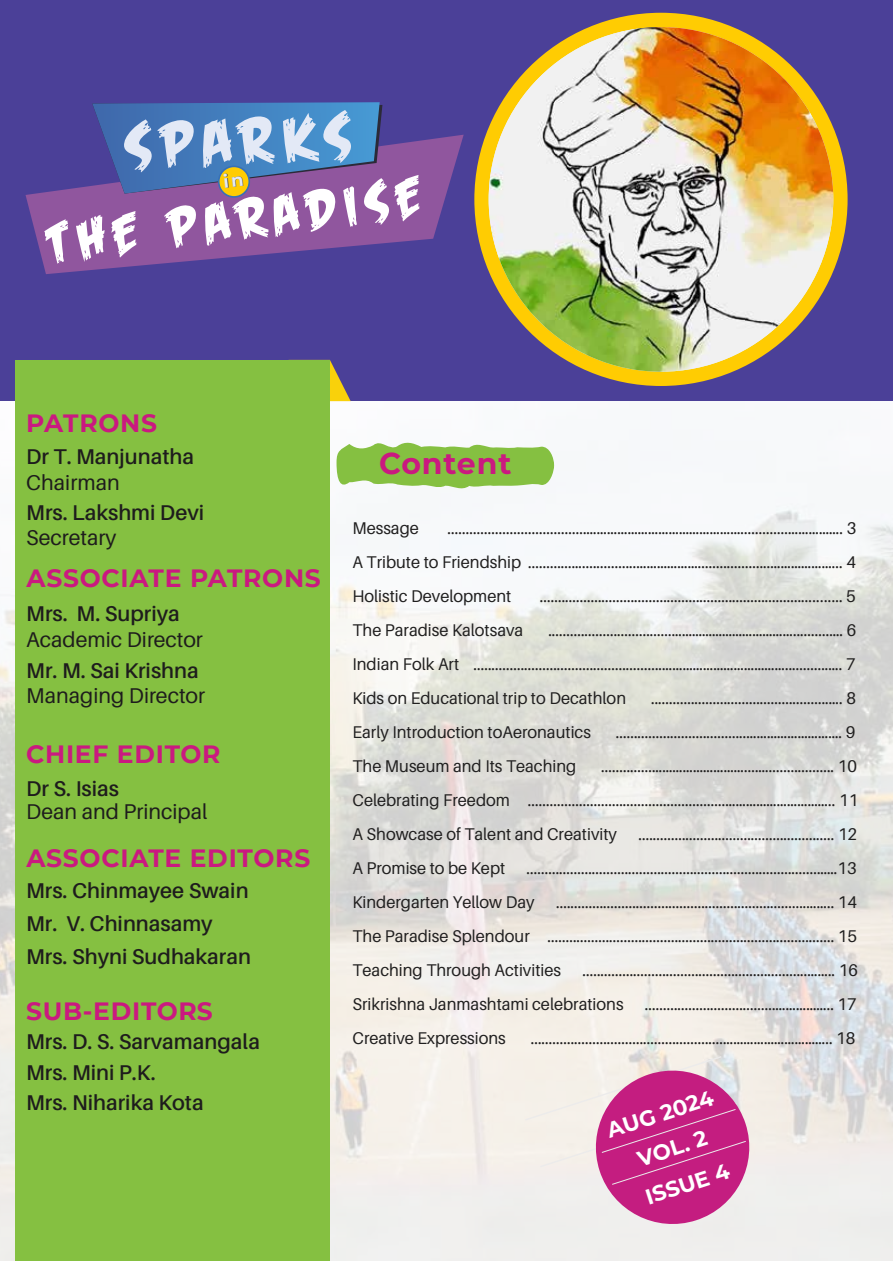
<style>
.page{position:relative;width:893px;height:1263px;background:#fff}
.page>*{position:absolute;margin:0;border:0;box-sizing:border-box;transform-origin:0 0}
.t1{font:62.1px "Feastof Flesh BB";color:#e3e9f6}
.t2{font:54.6px "Feastof Flesh BB";color:#fff}
.t3{font:700 30px "Montserrat";letter-spacing:.03em;color:#ca1980}
.t4{font:700 24.9px "Montserrat";letter-spacing:.03em;color:#ca1980}
.t5{font:700 21.6px/36.6px "Montserrat";color:#fff;text-align:center}
.t6{font:600 21.45px/33.2px "Aileron";color:#1e1c1d}
.t7{font:21.45px "Aileron";color:#1e1c1d}
.t8{font:16.95px/34px "Aileron";color:#201f1f;text-align:justify}
</style>
<div class="page">
<img style="left:0;top:401px;width:893px;height:859px">
<div style="left:0;top:0;width:893px;height:401px;background:#4b4098"></div>
<svg style="left:330px;top:360px;width:21px;height:41px"></svg>
<div style="left:15px;top:360px;width:315px;height:901px;background:#85c041"></div>
<svg style="left:336px;top:438px;width:218px;height:53px"></svg>
<div style="left:474px;top:13px;width:374px;height:373px;background:#ffcc02;border-radius:50%"></div>
<img style="left:489px;top:27px;width:344px;height:345px;border-radius:172px">
<svg style="left:26px;top:135px;width:438px;height:139px;fill:#90569e"></svg>
<svg style="left:218px;top:166px;width:32px;height:32px"></svg>
<svg style="left:219px;top:167px;width:29px;height:29px"></svg>
<svg style="left:524px;top:1055px;width:234px;height:178px;background:#dd92bb"></svg>
<svg style="left:92px;top:102px;width:290px;height:92px;background:#5375b0"></svg>
<h1 class="t1" style="left:121px;top:108px;width:230px;rotate:-3deg">SPARKS</h1>
<h2 class="t2" style="left:41px;top:209px;width:380px;rotate:-7deg">THE PARADISE</h2>
<h3 class="t4" style="left:26px;top:406px;width:132px">PATRONS</h3>
<p class="t6" style="left:26px;top:440px;width:169px">Dr T. Manjunatha</p>
<p class="t7" style="left:26px;top:471px;width:95px">Chairman</p>
<p class="t6" style="left:26px;top:496px;width:179px">Mrs. Lakshmi Devi</p>
<p class="t7" style="left:26px;top:526px;width:92px">Secretary</p>
<h3 class="t4" style="left:27px;top:560px;width:296px">ASSOCIATE PATRONS</h3>
<p class="t6" style="left:26px;top:597px;width:155px">Mrs. M. Supriya</p>
<p class="t7" style="left:26px;top:628px;width:178px">Academic Director</p>
<p class="t6" style="left:26px;top:654px;width:174px">Mr. M. Sai Krishna</p>
<p class="t7" style="left:26px;top:683px;width:180px">Managing Director</p>
<h3 class="t4" style="left:26px;top:736px;width:196px">CHIEF EDITOR</h3>
<p class="t6" style="left:26px;top:772px;width:94px">Dr S. Isias</p>
<p class="t7" style="left:26px;top:800px;width:183px">Dean and Principal</p>
<h3 class="t4" style="left:26px;top:840px;width:285px">ASSOCIATE EDITORS</h3>
<p class="t6" style="left:26px;top:874px;width:226px">Mrs. Chinmayee Swain<br>Mr. V. Chinnasamy<br>Mrs. Shyni Sudhakaran</p>
<h3 class="t4" style="left:26px;top:993px;width:188px">SUB-EDITORS</h3>
<p class="t6" style="left:26px;top:1025px;width:236px">Mrs. D. S. Sarvamangala</p>
<p class="t6" style="left:26px;top:1056px;width:131px">Mrs. Mini P.K.</p>
<p class="t6" style="left:26px;top:1086px;width:179px">Mrs. Niharika Kota</p>
<h3 class="t3" style="left:379px;top:442px;width:134px">Content</h3>
<p class="t8" style="left:352px;top:512px;width:505px;text-indent:95px">......................................……………………………………….............……………. 3<br>A Tribute to Friendship ............…...............………………....................………………... 4<br>Holistic Development</p>
<p class="t8" style="left:352px;top:512px;width:68px">Message</p>
<p class="t8" style="left:540px;top:580px;width:317px">................................................................................... 5</p>
<p class="t8" style="left:352px;top:614px;width:172px">The Paradise Kalotsava</p>
<p class="t8" style="left:352px;top:614px;width:505px;text-indent:196px">..................................………………………………..........…. 6<br>Indian Folk Art ....................................................………………………………............…. 7<br>Kids on Educational trip to Decathlon</p>
<p class="t8" style="left:651px;top:682px;width:206px">.................................................…. 8</p>
<p class="t8" style="left:352px;top:716px;width:240px">Early Introduction toAeronautics</p>
<p class="t8" style="left:616px;top:716px;width:241px">....................................………………………. 9</p>
<p class="t8" style="left:352px;top:750px;width:225px">The Museum and Its Teaching</p>
<p class="t8" style="left:352px;top:750px;width:507px;text-indent:249px">..............………………………...…................... 10<br>Celebrating Freedom ......................................................………………………….. 11<br>A Showcase of Talent and Creativity</p>
<p class="t8" style="left:638px;top:818px;width:220px">...................................................... 12</p>
<p class="t8" style="left:352px;top:852px;width:154px">A Promise to be Kept</p>
<p class="t8" style="left:352px;top:852px;width:506px;text-indent:174px">................................................................................……13<br>Kindergarten Yellow Day</p>
<p class="t8" style="left:352px;top:886px;width:506px;text-indent:204px">.....................................................................…….. 14<br>The Paradise Splendour ............................................................................... 15<br>Teaching Through Activities</p>
<p class="t8" style="left:352px;top:954px;width:507px;text-indent:230px">..............................................................…….. 16<br>Srikrishna Janmashtami celebrations</p>
<p class="t8" style="left:645px;top:988px;width:213px">....................................…………….. 17</p>
<p class="t8" style="left:352px;top:1022px;width:155px">Creative Expressions</p>
<p class="t8" style="left:531px;top:1022px;width:326px">.....................................................………………………….. 18</p>
<p class="t5" style="left:601px;top:1112px;width:112px;rotate:-18deg">AUG 2024<br>VOL. 2</p>
<p class="t5" style="left:640px;top:1179px;width:88px;rotate:-18deg">ISSUE 4</p>
</div>
